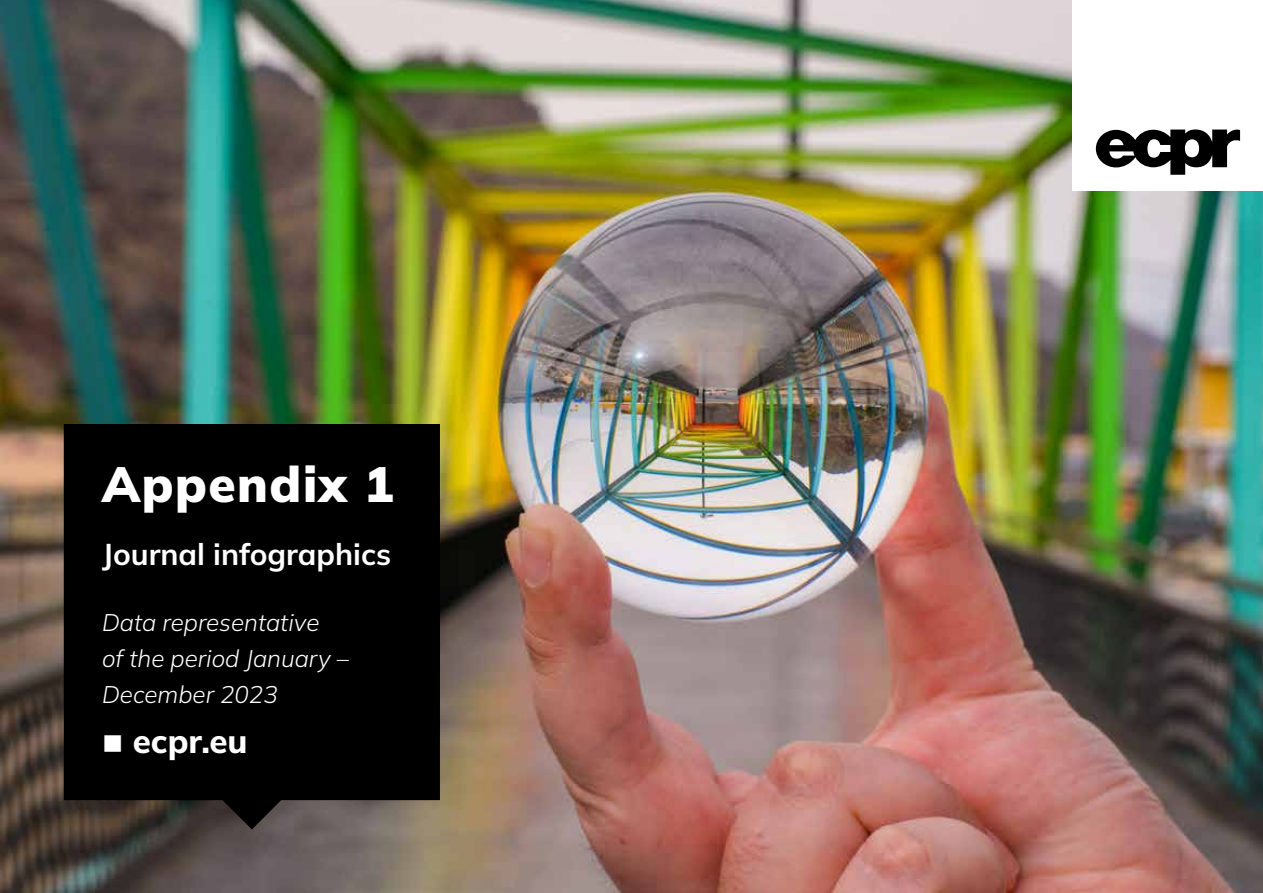
<style>
.page{position:relative;width:1263px;height:893px;background:#fff}
.page>*{position:absolute;margin:0;border:0;box-sizing:border-box;transform-origin:0 0}
.t1{font:900 49.5px "Mulish";letter-spacing:.03em;color:#fff}
.t2{font:800 33px "Mulish";color:#fff}
.t3{font:700 30px "Mulish";color:#fff}
.t4{font:italic 300 24px/36px "Mulish";color:#fff}
</style>
<div class="page">
<img style="left:0;top:0;width:1263px;height:893px">
<div style="left:1073px;top:0;width:190px;height:190px;background:#fff"></div>
<svg style="left:1096px;top:129px;width:144px;height:46px"></svg>
<div style="left:64px;top:424px;width:376px;height:405px;background:#000"></div>
<h1 class="t1" style="left:102px;top:451px;width:293px">Appendix 1</h1>
<p class="t3" style="left:102px;top:534px;width:290px">Journal infographics</p>
<p class="t4" style="left:102px;top:604px;width:248px">Data representative<br>of the period January –<br>December 2023</p>
<h2 class="t2" style="left:102px;top:719px;width:147px">■ ecpr.eu</h2>
</div>
